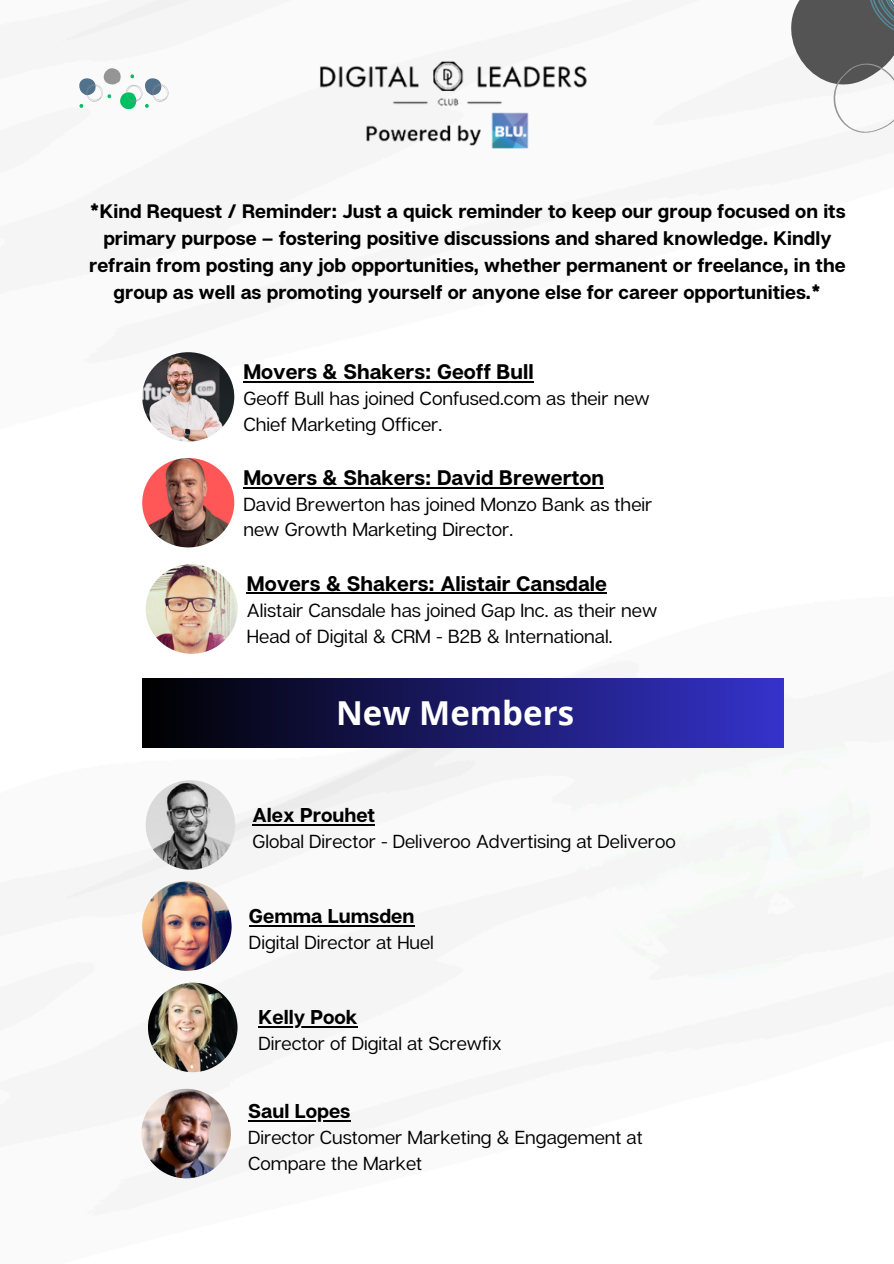
<style>
.page{position:relative;width:894px;height:1264px;background:#fff}
.page>*{position:absolute;margin:0;border:0;box-sizing:border-box;transform-origin:0 0}
.t1{font:700 33px "Open Sans";color:#fff}
.t2{font:700 21px "Articulat CF";color:#000}
.t3{font:700 19.95px "Articulat CF";color:#000}
.t4{font:700 19.5px/27px "Articulat CF";color:#000;text-align:center}
.t5{font:18.9px/25.7px "Articulat CF";color:#000}
.t6{font:18.75px/25.5px "Articulat CF";color:#000}
</style>
<div class="page">
<img style="left:62px;top:0;width:722px;height:1179px">
<svg style="left:79px;top:68px;width:89px;height:41px"></svg>
<img style="left:292px;top:31px;width:309px;height:143px">
<svg style="left:774px;top:0;width:119px;height:133px"></svg>
<div style="left:142px;top:678px;width:641px;height:69px;background:linear-gradient(to right,#000,#3533cb)"></div>
<img style="left:146px;top:780px;width:89px;height:89px;border-radius:50%">
<hr style="left:252px;top:824px;width:123px;height:2px;background:#000">
<img style="left:142px;top:352px;width:92px;height:89px;border-radius:50%">
<hr style="left:243px;top:381px;width:290px;height:2px;background:#000">
<img style="left:142px;top:881px;width:89px;height:89px;border-radius:50%">
<img style="left:142px;top:458px;width:92px;height:89px;border-radius:50%">
<hr style="left:243px;top:487px;width:361px;height:2px;background:#000">
<img style="left:148px;top:982px;width:89px;height:90px;border-radius:50%">
<hr style="left:258px;top:1026px;width:99px;height:2px;background:#000">
<img style="left:141px;top:1088px;width:90px;height:90px;border-radius:50%">
<hr style="left:248px;top:1120px;width:102px;height:2px;background:#000">
<img style="left:146px;top:564px;width:91px;height:89px;border-radius:50%">
<hr style="left:247px;top:592px;width:359px;height:1px;background:#000">
<hr style="left:249px;top:925px;width:165px;height:2px;background:#000">
<p class="t4" style="left:89px;top:197px;width:757px">*Kind Request / Reminder: Just a quick reminder to keep our group focused on its primary purpose – fostering positive discussions and shared knowledge. Kindly refrain from posting any job opportunities, whether permanent or freelance, in the group as well as promoting yourself or anyone else for career opportunities.*</p>
<h5 class="t2" style="left:243px;top:358px;width:292px">Movers &amp; Shakers: Geoff Bull</h5>
<p class="t5" style="left:243px;top:385px;width:408px">Geoff Bull has joined Confused.com as their new<br>Chief Marketing Officer.</p>
<p class="t2" style="left:243px;top:464px;width:362px">Movers &amp; Shakers: David Brewerton</p>
<h4 class="t5" style="left:243px;top:491px;width:410px">David Brewerton has joined Monzo Bank as their new Growth Marketing Director.</h4>
<p class="t2" style="left:247px;top:570px;width:361px">Movers &amp; Shakers: Alistair Cansdale</p>
<p class="t5" style="left:247px;top:597px;width:412px">Alistair Cansdale has joined Gap Inc. as their new<br>Head of Digital &amp; CRM - B2B &amp; International.</p>
<p class="t1" style="left:336px;top:689px;width:239px">New Members</p>
<p class="t3" style="left:252px;top:802px;width:124px">Alex Prouhet</p>
<h4 class="t6" style="left:252px;top:828px;width:424px">Global Director - Deliveroo Advertising at Deliveroo</h4>
<h3 class="t3" style="left:249px;top:903px;width:167px">Gemma Lumsden</h3>
<h2 class="t6" style="left:249px;top:929px;width:186px">Digital Director at Huel</h2>
<p class="t3" style="left:258px;top:1004px;width:101px">Kelly Pook</p>
<h1 class="t6" style="left:258px;top:1030px;width:245px">Director of Digital at Screwfix</h1>
<p class="t3" style="left:248px;top:1098px;width:103px">Saul Lopes</p>
<h3 class="t6" style="left:248px;top:1124px;width:396px">Director Customer Marketing &amp; Engagement at<br>Compare the Market</h3>
</div>
